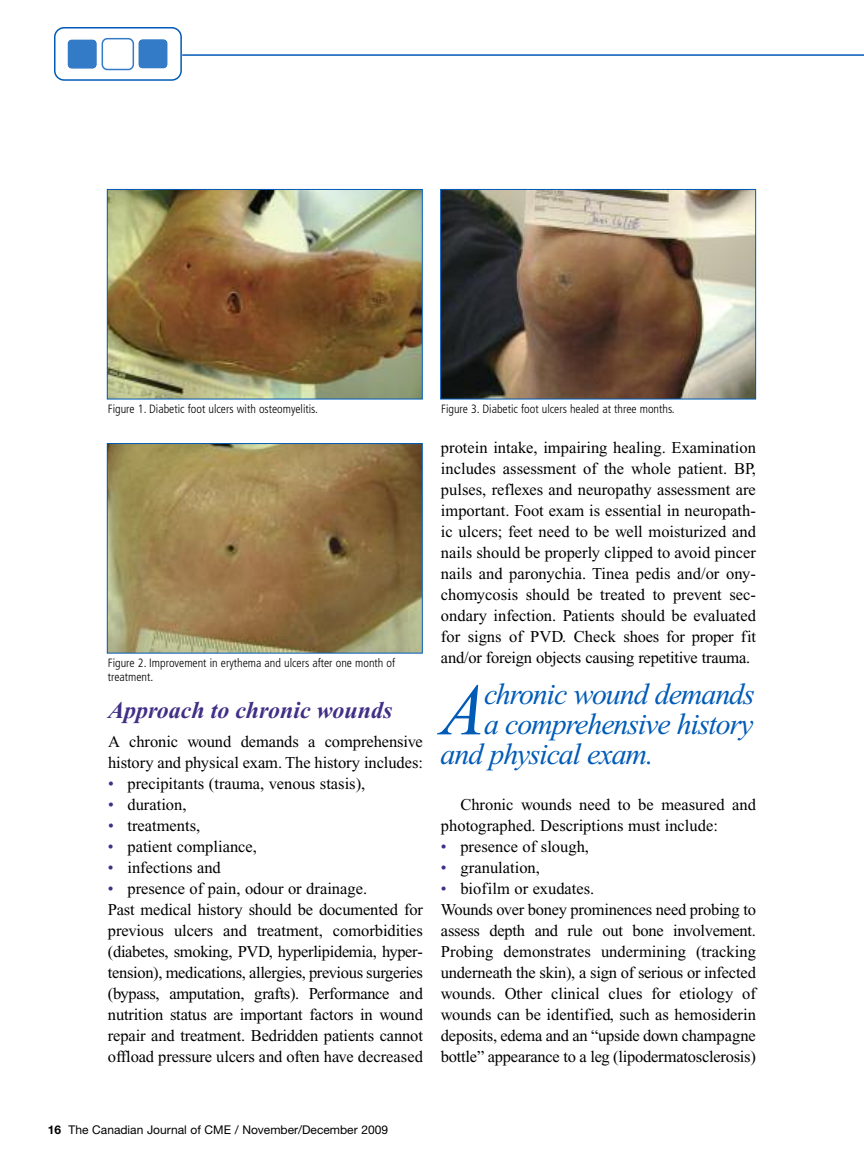
<style>
.page{position:relative;width:864px;height:1175px;background:#fff}
.page>*{position:absolute;margin:0;border:0;box-sizing:border-box;transform-origin:0 0}
.t1{font:italic 73.2px "Times New Roman";color:#005bb7}
.t2{font:italic 30px "Times New Roman";letter-spacing:-.035em;color:#005bb7}
.t3{font:italic 700 24px "Times New Roman";color:#412f86}
.t4{font:16.5px/21px "Times New Roman";letter-spacing:-.01em;color:#000}
.t5{font:300 condensed 12px/13.5px "Frutiger";color:#000}
.t6{font:12px "Helvetica Neue";color:#000}
.s1{color:#412f86}
.s2{font-weight:700}
</style>
<div class="page">
<svg style="left:54px;top:27px;width:128px;height:54px"></svg>
<hr style="left:182px;top:54px;width:682px;height:2px;background:#005bb7">
<img style="left:109px;top:191px;width:312px;height:206px">
<div style="left:107px;top:189px;width:316px;height:210px;border:1px solid #005bb7"></div>
<img style="left:109px;top:445px;width:312px;height:206px">
<div style="left:107px;top:443px;width:316px;height:210px;border:1px solid #005bb7"></div>
<img style="left:442px;top:191px;width:312px;height:206px">
<div style="left:440px;top:189px;width:316px;height:210px;border:1px solid #005bb7"></div>
<p class="t5" style="left:108px;top:403px;width:212px">Figure 1. Diabetic foot ulcers with osteomyelitis.</p>
<p class="t5" style="left:108px;top:657px;width:289px">Figure 2. Improvement in erythema and ulcers after one month of treatment.</p>
<h3 class="t3" style="left:108px;top:701px;width:286px">Approach to chronic wounds</h3>
<p class="t4" style="left:108px;top:733px;width:316px">A chronic wound demands a comprehensive history and physical exam. The history includes:</p>
<p class="t4" style="left:108px;top:775px;width:259px"><span class="s1">•</span> precipitants (trauma, venous stasis),</p>
<p class="t4" style="left:108px;top:796px;width:80px"><span class="s1">•</span> duration,</p>
<p class="t4" style="left:108px;top:817px;width:94px"><span class="s1">•</span> treatments,</p>
<p class="t4" style="left:108px;top:838px;width:151px"><span class="s1">•</span> patient compliance,</p>
<p class="t4" style="left:108px;top:859px;width:114px"><span class="s1">•</span> infections and</p>
<p class="t4" style="left:108px;top:880px;width:317px"><span class="s1">•</span> presence of pain, odour or drainage.<br>Past medical history should be documented for previous ulcers and treatment, comorbidities (diabetes, smoking, PVD, hyperlipidemia, hyper&shy;tension), medications, allergies, previous surgeries (bypass, amputation, grafts). Performance and nutrition status are important factors in wound repair and treatment. Bedridden patients cannot offload pressure ulcers and often have decreased</p>
<p class="t5" style="left:441px;top:403px;width:235px">Figure 3. Diabetic foot ulcers healed at three months.</p>
<p class="t4" style="left:441px;top:439px;width:316px;text-align:justify">protein intake, impairing healing. Examination includes assessment of the whole patient. BP, pulses, reflexes and neuropathy assessment are important. Foot exam is essential in neuropath&shy;ic ulcers; feet need to be well moisturized and nails should be properly clipped to avoid pincer nails and paronychia. Tinea pedis and/or ony&shy;chomycosis should be treated to prevent sec&shy;ondary infection. Patients should be evaluated for signs of PVD. Check shoes for proper fit and/or foreign objects causing repetitive trauma.</p>
<h1 class="t1" style="left:441px;top:683px;width:46px">A</h1>
<h2 class="t2" style="left:484px;top:683px;width:272px">chronic wound demands</h2>
<h2 class="t2" style="left:484px;top:713px;width:271px">a comprehensive history</h2>
<h2 class="t2" style="left:441px;top:743px;width:215px">and physical exam.</h2>
<p class="t4" style="left:441px;top:796px;width:316px;text-indent:19px">Chronic wounds need to be measured and photographed. Descriptions must include:</p>
<p class="t4" style="left:441px;top:838px;width:150px"><span class="s1">•</span> presence of slough,</p>
<p class="t4" style="left:441px;top:859px;width:101px"><span class="s1">•</span> granulation,</p>
<p class="t4" style="left:441px;top:880px;width:316px"><span class="s1">•</span> biofilm or exudates.<br>Wounds over boney prominences need probing to assess depth and rule out bone involvement.<br>Probing demonstrates undermining (tracking underneath the skin), a sign of serious or infected wounds. Other clinical clues for etiology of wounds can be identified, such as hemosiderin deposits, edema and an “upside down champagne bottle” appearance to a leg (lipodermatosclerosis)</p>
<p class="t6" style="left:48px;top:1125px;width:342px"><span class="s2">16</span> The Canadian Journal of CME / November/December 2009</p>
</div>
